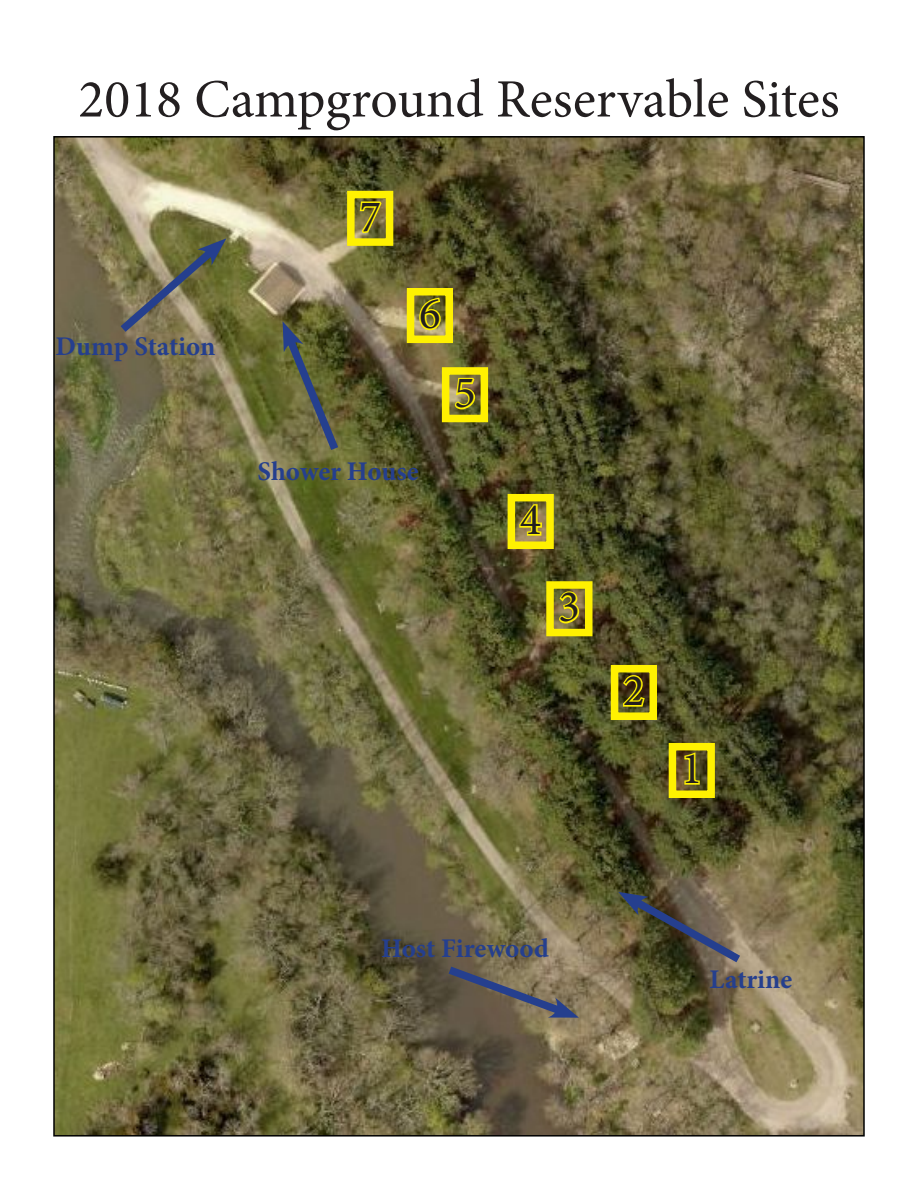
<style>
.page{position:relative;width:918px;height:1188px;background:#fff}
.page>*{position:absolute;margin:0;border:0;box-sizing:border-box;transform-origin:0 0}
.t1{font:54px "Minion Pro";color:#231f20}
.t2{font:45px "Minion Pro";color:#231f20}
.t3{font:700 27px "Minion Pro";letter-spacing:-.005em;color:#253f8e}
</style>
<div class="page">
<img style="left:56px;top:139px;width:806px;height:995px">
<svg style="left:418px;top:297px;width:24px;height:35px"></svg>
<div style="left:407px;top:288px;width:46px;height:55px;border:8px solid #fff101"></div>
<svg style="left:454px;top:376px;width:23px;height:35px"></svg>
<div style="left:442px;top:367px;width:46px;height:55px;border:8px solid #fff101"></div>
<svg style="left:518px;top:503px;width:25px;height:34px"></svg>
<div style="left:508px;top:494px;width:46px;height:55px;border:8px solid #fff101"></div>
<svg style="left:557px;top:590px;width:24px;height:35px"></svg>
<div style="left:546px;top:581px;width:46px;height:55px;border:8px solid #fff101"></div>
<svg style="left:621px;top:674px;width:26px;height:34px"></svg>
<div style="left:611px;top:665px;width:46px;height:55px;border:8px solid #fff101"></div>
<svg style="left:683px;top:752px;width:18px;height:34px"></svg>
<div style="left:669px;top:743px;width:46px;height:55px;border:8px solid #fff101"></div>
<svg style="left:358px;top:200px;width:25px;height:35px"></svg>
<div style="left:347px;top:191px;width:46px;height:55px;border:8px solid #fff101"></div>
<svg style="left:279px;top:321px;width:65px;height:137px"></svg>
<svg style="left:440px;top:961px;width:139px;height:60px"></svg>
<svg style="left:618px;top:890px;width:130px;height:79px"></svg>
<svg style="left:112px;top:238px;width:114px;height:102px"></svg>
<p class="t1" style="left:78px;top:63px;width:763px">2018 Campground Reservable Sites</p>
<p class="t3" style="left:56px;top:328px;width:161px">Dump Station</p>
<p class="t2" style="left:359px;top:187px;width:23px">7</p>
<p class="t2" style="left:419px;top:284px;width:23px">6</p>
<p class="t2" style="left:454px;top:363px;width:23px">5</p>
<p class="t3" style="left:258px;top:452px;width:163px">Shower House</p>
<p class="t2" style="left:520px;top:490px;width:23px">4</p>
<p class="t2" style="left:559px;top:577px;width:23px">3</p>
<p class="t2" style="left:623px;top:661px;width:23px">2</p>
<p class="t2" style="left:681px;top:739px;width:23px">1</p>
<p class="t3" style="left:381px;top:930px;width:169px">Host Firewood</p>
<p class="t3" style="left:710px;top:960px;width:84px">Latrine</p>
</div>
